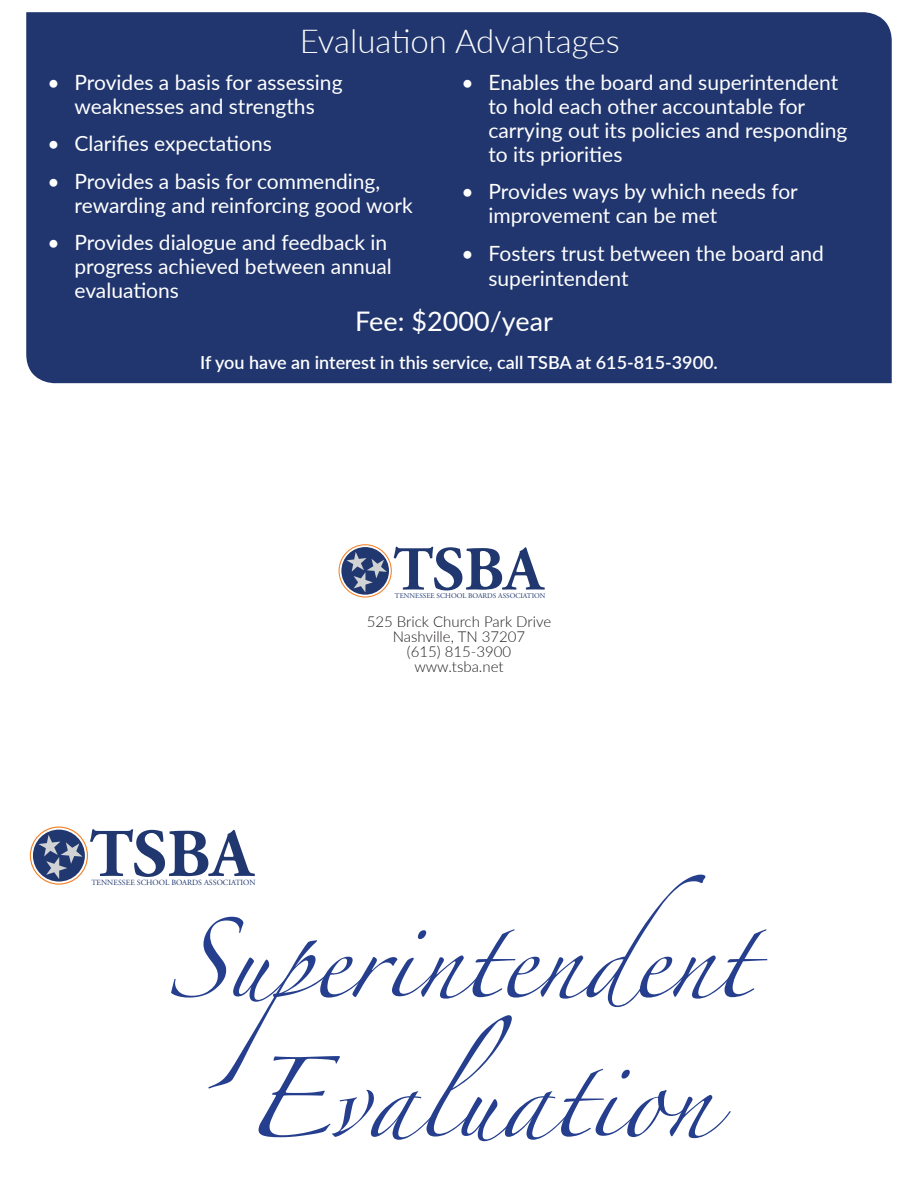
<style>
.page{position:relative;width:918px;height:1188px;background:#fff}
.page>*{position:absolute;margin:0;border:0;box-sizing:border-box;transform-origin:0 0}
.t1{font:72px "Zapfino";color:#253f8e}
.t2{font:700 68.1px "Adobe Garamond Pro";color:#20376f}
.t3{font:700 62.4px "Adobe Garamond Pro";color:#20376f}
.t4{font:300 33px "Lato";color:#fff}
.t5{font:27px "Lato";color:#fff}
.t6{font:21px/24px "Lato";color:#fff}
.t7{font:600 18px "Lato";color:#fff}
.t8{font:300 15px "Lato";color:#231f20}
.t9{font:7.8px "Adobe Garamond Pro";color:#20376f}
.t10{font:7.2px "Adobe Garamond Pro";color:#20376f}
</style>
<div class="page">
<div style="left:26px;top:12px;width:866px;height:372px;background:#21366e"></div>
<svg style="left:30px;top:827px;width:57px;height:57px"></svg>
<div style="left:30px;top:827px;width:58px;height:58px;border:1px solid #f48027;border-radius:50%"></div>
<div style="left:33px;top:830px;width:52px;height:52px;background:#20376f;border-radius:50%"></div>
<svg style="left:38px;top:835px;width:45px;height:44px"></svg>
<svg style="left:339px;top:545px;width:52px;height:52px"></svg>
<div style="left:339px;top:544px;width:53px;height:54px;border:1px solid #f48027;border-radius:50%"></div>
<svg style="left:341px;top:547px;width:48px;height:48px"></svg>
<svg style="left:346px;top:552px;width:41px;height:40px;background:#58668d"></svg>
<p class="t4" style="left:300px;top:18px;width:321px">Evaluation Advantages</p>
<p class="t6" style="left:48px;top:69px;width:297px;text-align:center">• Provides a basis for assessing weaknesses and strengths</p>
<p class="t6" style="left:48px;top:131px;width:226px">• Clarifies expectations</p>
<p class="t6" style="left:75px;top:168px;width:340px;text-indent:-27px">• Provides a basis for commending, rewarding and reinforcing good work</p>
<p class="t6" style="left:75px;top:230px;width:319px;text-indent:-27px">• Provides dialogue and feedback in progress achieved between annual evaluations</p>
<p class="t6" style="left:489px;top:69px;width:360px;text-indent:-27px">• Enables the board and superintendent to hold each other accountable for carrying out its policies and responding to its priorities</p>
<p class="t6" style="left:489px;top:179px;width:311px;text-indent:-27px">• Provides ways by which needs for improvement can be met</p>
<p class="t6" style="left:489px;top:240px;width:337px;line-height:25.2px;text-indent:-27px">• Fosters trust between the board and superintendent</p>
<p class="t5" style="left:355px;top:302px;width:199px">Fee: $2000/year</p>
<p class="t7" style="left:200px;top:349px;width:519px">If you have an interest in this service, call TSBA at 615-815-3900.</p>
<p class="t3" style="left:393px;top:533px;width:151px">TSBA</p>
<p class="t10" style="left:395px;top:591px;width:152px">TENNESSEE SCHOOL BOARDS ASSOCIATION</p>
<p class="t8" style="left:367px;top:611px;width:186px">525 Brick Church Park Drive</p>
<p class="t8" style="left:393px;top:626px;width:134px">Nashville, TN 37207</p>
<p class="t8" style="left:407px;top:641px;width:106px">(615) 815-3900</p>
<p class="t8" style="left:414px;top:656px;width:91px">www.tsba.net</p>
<p class="t2" style="left:89px;top:815px;width:165px">TSBA</p>
<p class="t9" style="left:91px;top:878px;width:166px">TENNESSEE SCHOOL BOARDS ASSOCIATION</p>
<p class="t1" style="left:167px;top:929px;width:586px">Superintendent</p>
<p class="t1" style="left:242px;top:1069px;width:471px">Evaluation</p>
</div>
